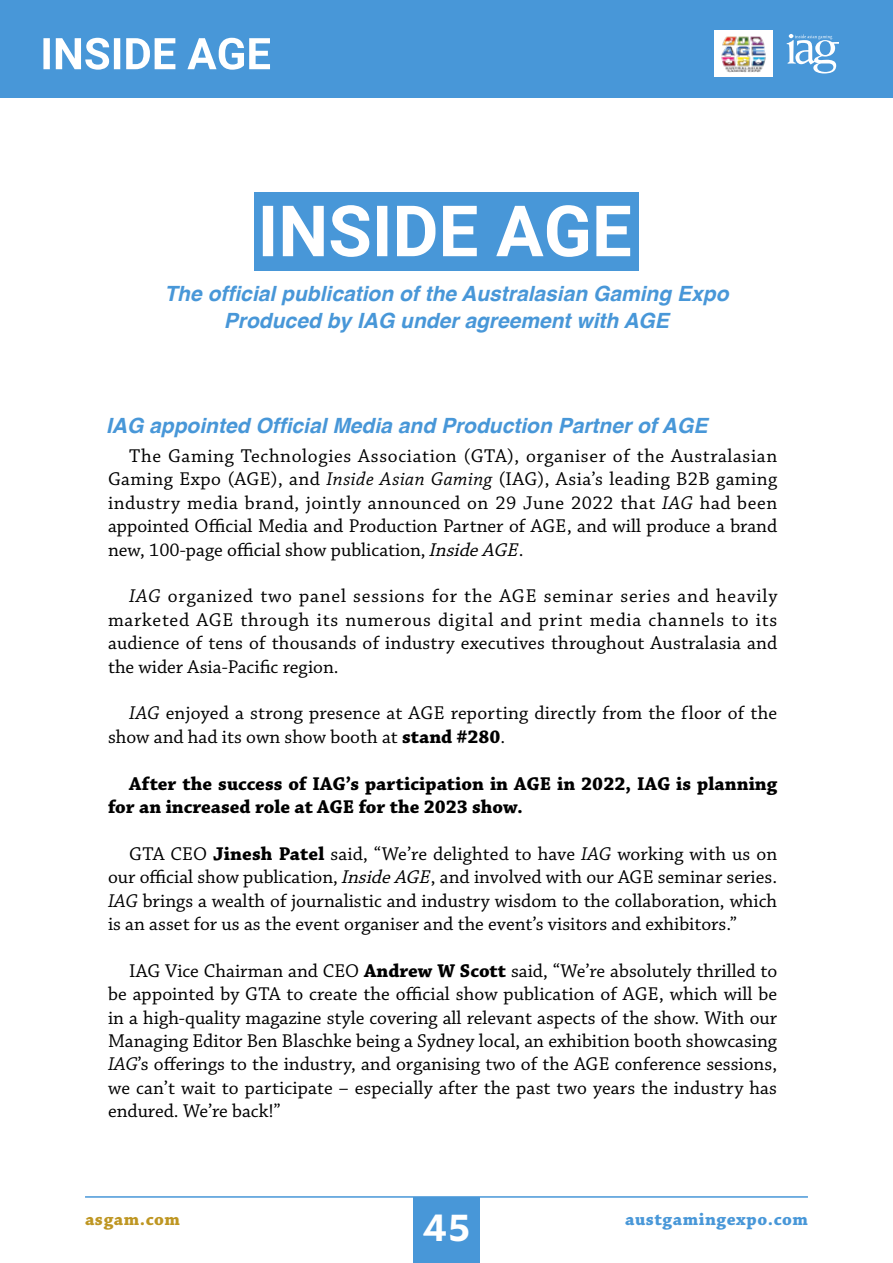
<style>
.page{position:relative;width:893px;height:1263px;background:#fff}
.page>*{position:absolute;margin:0;border:0;box-sizing:border-box;transform-origin:0 0}
.t1{font:700 37.5px "Mallory";color:#fff}
.t2{font:italic 700 21px/27px "Helvetica";color:#4897d8;text-align:center}
.t3{font:19.5px/23.4px "Chaparral Pro";color:#000;text-align:justify}
.t4{font:700 19.5px/23.4px "Chaparral Pro";letter-spacing:.005em;color:#000}
.t5{font:700 18px "Chaparral Pro";letter-spacing:.03em;color:#4897d8}
.t6{font:700 18px "Chaparral Pro";letter-spacing:.03em;color:#be9622}
.s1{font-style:italic}
.s2{font-weight:700}
</style>
<div class="page">
<div style="left:0;top:0;width:893px;height:98px;background:#4897d8"></div>
<div style="left:413px;top:1197px;width:66px;height:66px;background:#4897d8"></div>
<hr style="left:85px;top:1196px;width:723px;height:2px;background:#4897d8">
<svg style="left:787px;top:34px;width:52px;height:40px"></svg>
<svg style="left:43px;top:38px;width:227px;height:32px"></svg>
<div style="left:714px;top:31px;width:58px;height:46px;background:#fff"></div>
<img style="left:721px;top:36px;width:45px;height:37px">
<div style="left:254px;top:192px;width:385px;height:78px;background:#4897d8"></div>
<svg style="left:263px;top:205px;width:367px;height:52px"></svg>
<p class="t2" style="left:164px;top:280px;width:565px">The official publication of the Australasian Gaming Expo<br>Produced by IAG under agreement with AGE</p>
<p class="t2" style="left:106px;top:412px;width:603px">IAG appointed Official Media and Production Partner of AGE</p>
<p class="t3" style="left:108px;top:445px;width:671px;text-indent:21px">The Gaming Technologies Association (GTA), organiser of the Australasian Gaming Expo (AGE), and <span class="s1">Inside Asian Gaming</span> (IAG), Asia’s leading B2B gaming industry media brand, jointly announced on 29 June 2022 that <span class="s1">IAG</span> had been appointed Official Media and Production Partner of AGE, and will produce a brand new, 100-page official show publication, <span class="s1">InsideAGE</span>.</p>
<p class="t3" style="left:108px;top:585px;width:671px;text-indent:21px"><span class="s1">IAG</span> organized two panel sessions for the AGE seminar series and heavily marketed AGE through its numerous digital and print media channels to its audience of tens of thousands of industry executives throughout Australasia and the wider Asia-Pacific region.</p>
<p class="t3" style="left:108px;top:702px;width:671px;text-indent:21px"><span class="s1">IAG</span> enjoyed a strong presence at AGE reporting directly from the floor of the show and had its own show booth at <span class="s2">stand #280</span>.</p>
<p class="t4" style="left:108px;top:772px;width:671px;text-indent:21px">After the success of IAG’s participation in AGE in 2022, IAG is planning for an increased role at AGE for the 2023 show.</p>
<p class="t3" style="left:108px;top:843px;width:671px;text-indent:21px">GTA CEO <span class="s2">Jinesh Patel</span> said, “We’re delighted to have <span class="s1">IAG</span> working with us on our official show publication, <span class="s1">InsideAGE</span>, and involved with our AGE seminar series.<br><span class="s1">IAG</span> brings a wealth of journalistic and industry wisdom to the collaboration, which is an asset for us as the event organiser and the event’s visitors and exhibitors.”</p>
<p class="t3" style="left:108px;top:960px;width:671px;text-indent:21px">IAG Vice Chairman and CEO <span class="s2">Andrew W Scott</span> said, “We’re absolutely thrilled to be appointed by GTA to create the official show publication of AGE, which will be in a high-quality magazine style covering all relevant aspects of the show. With our Managing Editor Ben Blaschke being a Sydney local, an exhibition booth showcasing <span class="s1">IAG</span>’s offerings to the industry, and organising two of the AGE conference sessions, we can’t wait to participate – especially after the past two years the industry has endured. We’re back!”</p>
<p class="t6" style="left:85px;top:1208px;width:96px">asgam.com</p>
<p class="t5" style="left:625px;top:1208px;width:184px">austgamingexpo.com</p>
<h1 class="t1" style="left:423px;top:1200px;width:49px">45</h1>
</div>
